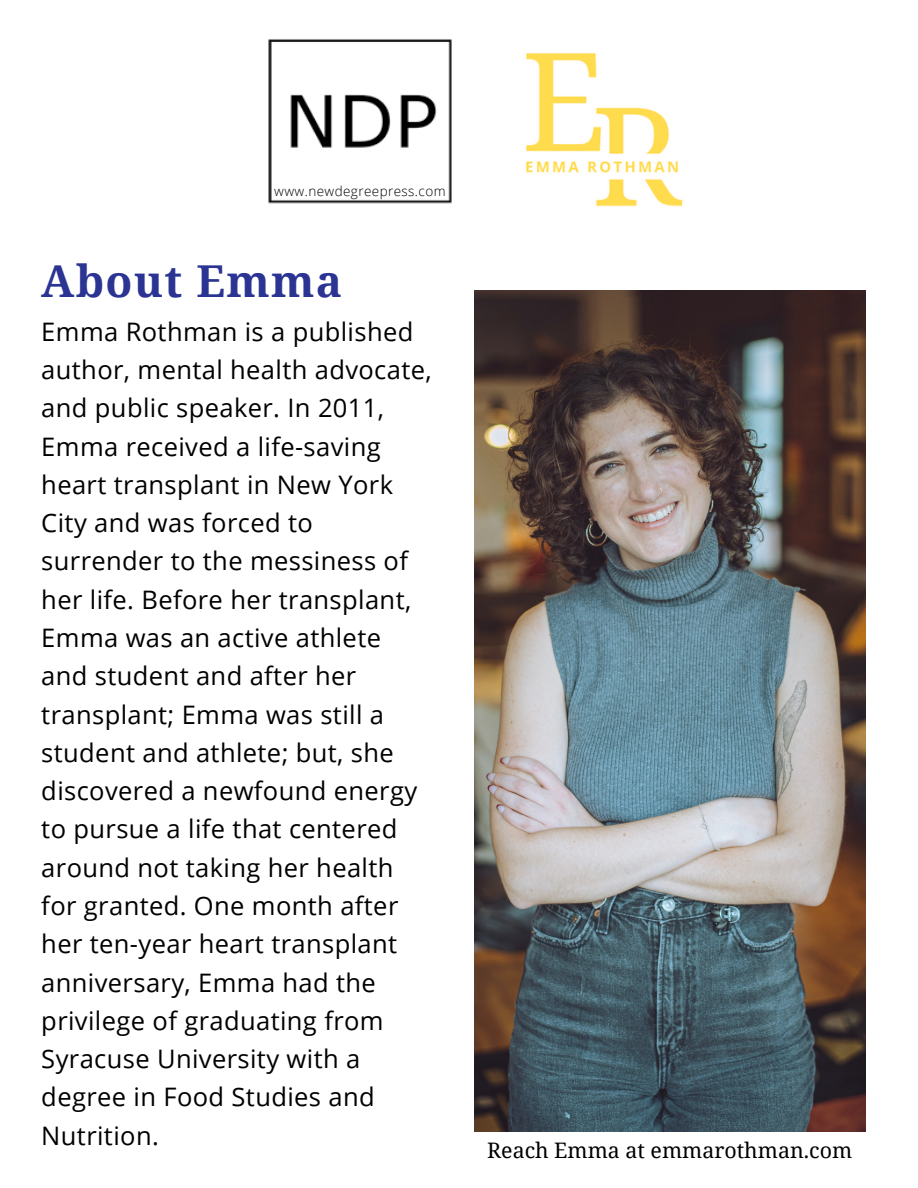
<style>
.page{position:relative;width:918px;height:1188px;background:#fff}
.page>*{position:absolute;margin:0;border:0;box-sizing:border-box;transform-origin:0 0}
.t1{font:700 43.95px "Noto Serif";letter-spacing:.03em;color:#2b3493}
.t2{font:25.5px/38.2px "Open Sans";letter-spacing:.015em;color:#000}
.t3{font:21.3px "Noto Serif";color:#000}
.t4{font:300 13.5px "Open Sans";letter-spacing:.03em;color:#000}
</style>
<div class="page">
<img style="left:526px;top:52px;width:157px;height:155px">
<img style="left:268px;top:39px;width:184px;height:165px">
<img style="left:474px;top:290px;width:392px;height:842px">
<p class="t4" style="left:274px;top:181px;width:173px">www.newdegreepress.com</p>
<h1 class="t1" style="left:41px;top:250px;width:302px">About Emma</h1>
<p class="t2" style="left:41px;top:312px;width:392px">Emma Rothman is a published author, mental health advocate, and public speaker. In 2011,<br>Emma received a life-saving heart transplant in New York<br>City and was forced to surrender to the messiness of her life. Before her transplant,<br>Emma was an active athlete and student and after her transplant; Emma was still a student and athlete; but, she discovered a newfound energy to pursue a life that centered around not taking her health for granted. One month after her ten-year heart transplant anniversary, Emma had the privilege of graduating from<br>Syracuse University with a degree in Food Studies and<br>Nutrition.</p>
<p class="t3" style="left:487px;top:1136px;width:366px">Reach Emma at emmarothman.com</p>
</div>
